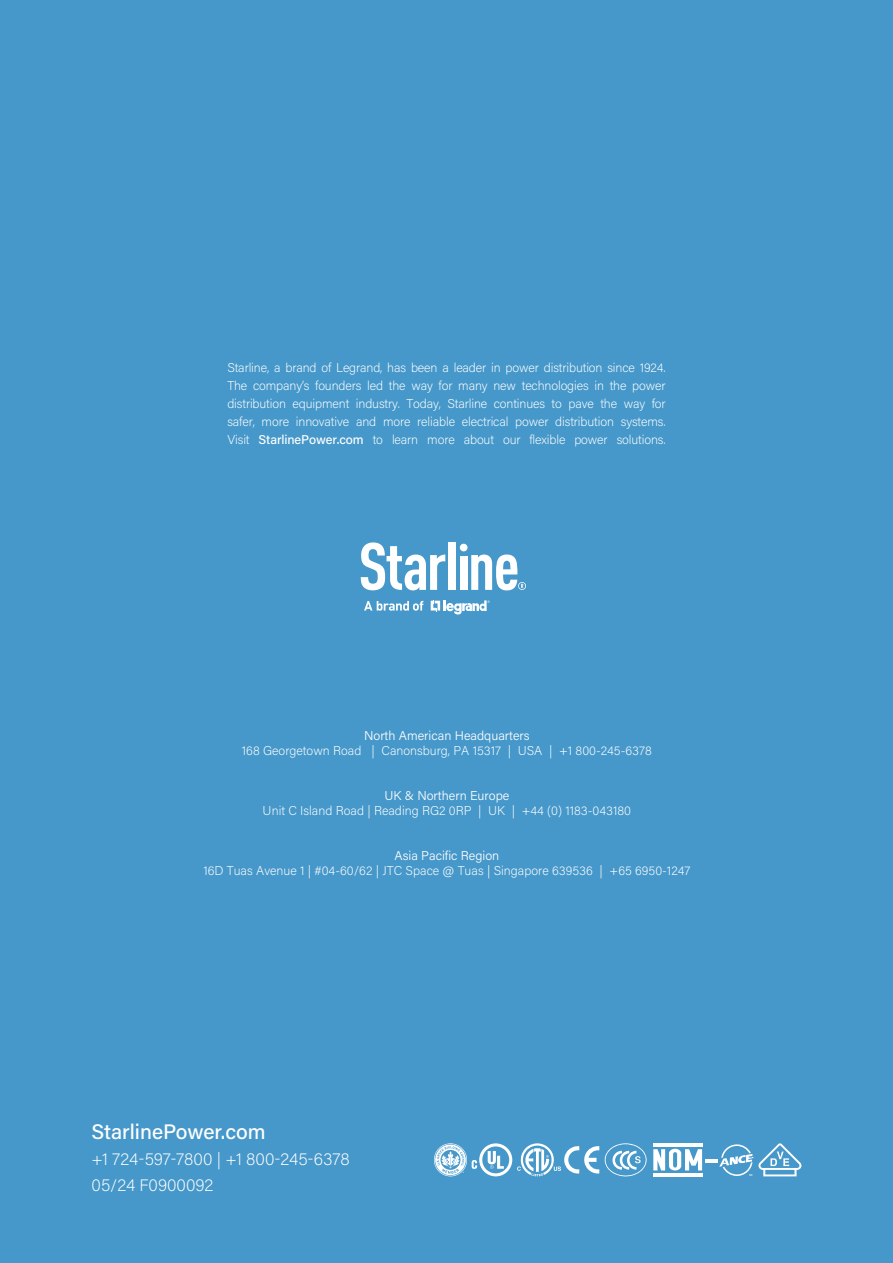
<style>
.page{position:relative;width:893px;height:1263px;background:#4698ca}
.page>*{position:absolute;margin:0;border:0;box-sizing:border-box;transform-origin:0 0}
.t1{font:500 21px "Acumin Pro";color:#fff}
.t2{font:200 16.5px/25.7px "Acumin Pro";color:#fff}
.t3{font:200 12.75px/18px "Acumin Pro";color:#fff;text-align:justify}
.t4{font:300 12.75px "Acumin Pro";color:#fff}
.s1{font-weight:500}
</style>
<div class="page">
<svg style="left:431px;top:600px;width:59px;height:14px"></svg>
<svg style="left:364px;top:601px;width:59px;height:10px"></svg>
<svg style="left:361px;top:542px;width:84px;height:48px"></svg>
<div style="left:449px;top:543px;width:7px;height:47px;background:#fff"></div>
<div style="left:460px;top:556px;width:7px;height:34px;background:#fff"></div>
<div style="left:460px;top:544px;width:7px;height:7px;background:#fff;border-radius:50%"></div>
<svg style="left:471px;top:554px;width:55px;height:36px"></svg>
<svg style="left:605px;top:1143px;width:42px;height:33px"></svg>
<svg style="left:434px;top:1143px;width:165px;height:33px"></svg>
<svg style="left:653px;top:1143px;width:148px;height:33px"></svg>
<p class="t3" style="left:227px;top:358px;width:440px">Starline, a brand of Legrand, has been a leader in power distribution since 1924.<br>The company’s founders led the way for many new technologies in the power distribution equipment industry. Today, Starline continues to pave the way for safer, more innovative and more reliable electrical power distribution systems.<br>Visit <span class="s1">StarlinePower.com</span> to learn more about our flexible power solutions.</p>
<p class="t4" style="left:364px;top:727px;width:167px">North American Headquarters</p>
<p class="t3" style="left:242px;top:741px;width:411px">168 Georgetown Road | Canonsburg, PA 15317 | USA | +1 800-245-6378</p>
<p class="t4" style="left:384px;top:787px;width:126px">UK &amp; Northern Europe</p>
<p class="t3" style="left:263px;top:801px;width:370px">Unit C Island Road | Reading RG2 0RP | UK | +44 (0) 1183-043180</p>
<p class="t4" style="left:394px;top:847px;width:106px">Asia Pacific Region</p>
<p class="t3" style="left:203px;top:861px;width:488px">16D Tuas Avenue 1 | #04-60/62 | JTC Space @ Tuas | Singapore 639536 | +65 6950-1247</p>
<h1 class="t1" style="left:92px;top:1117px;width:176px">StarlinePower.com</h1>
<p class="t2" style="left:92px;top:1146px;width:260px">+1 724-597-7800 | +1 800-245-6378<br>05/24 F0900092</p>
</div>
